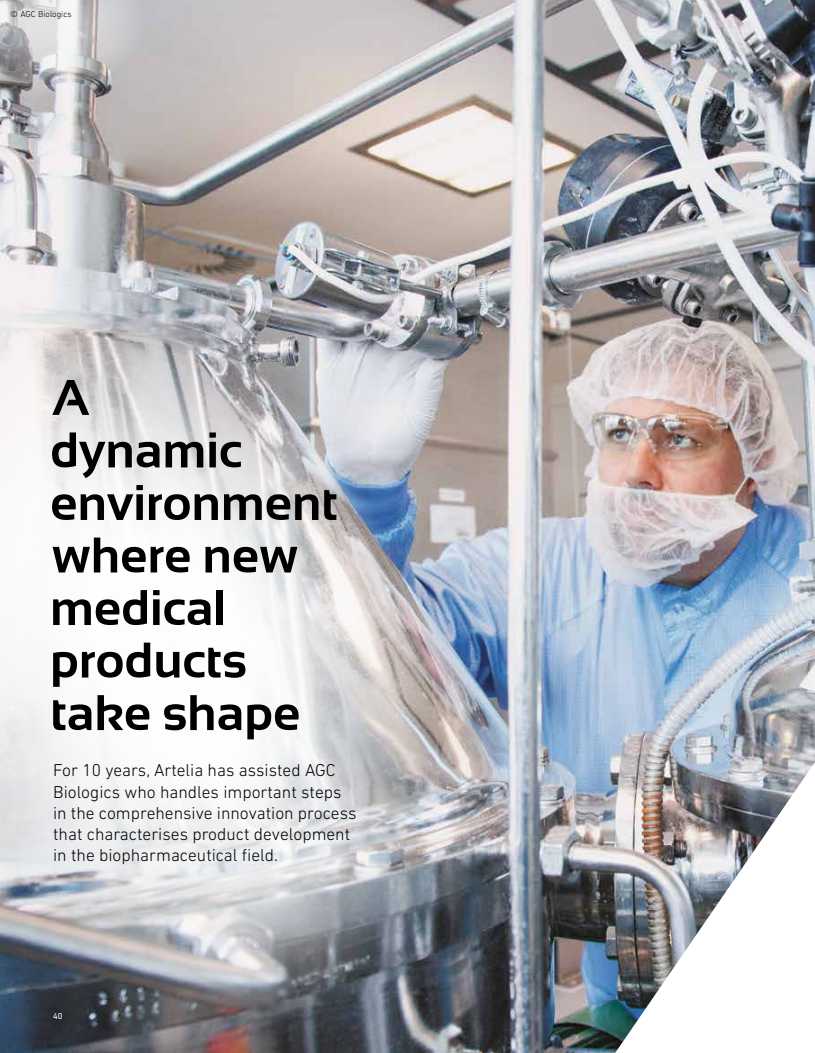
<style>
.page{position:relative;width:815px;height:1053px;background:#fff}
.page>*{position:absolute;margin:0;border:0;box-sizing:border-box;transform-origin:0 0}
.t1{font:700 50px/52.5px "Sansation";color:#000}
.t2{font:300 17.5px/21.2px "DIN Next LT Pro";color:#000}
.t3{font:300 8.75px "DIN Next LT Pro";color:#000}
.t4{font:8.75px "DIN Next LT Pro";color:#fff}
</style>
<div class="page">
<img style="left:0;top:0;width:815px;height:1052px">
<svg style="left:0;top:256px;width:480px;height:796px"></svg>
<svg style="left:0;top:0;width:147px;height:97px;background:#c2c1c3"></svg>
<div style="left:47px;top:1005px;width:23px;height:21px;background:#282a31"></div>
<p class="t3" style="left:11px;top:9px;width:63px">© AGC Biologics</p>
<h1 class="t1" style="left:50px;top:371px;width:289px">A<br>dynamic environment where new medical products take shape</h1>
<p class="t2" style="left:53px;top:759px;width:305px">For 10 years, Artelia has assisted AGC Biologics who handles important steps in the comprehensive innovation process that characterises product development in the biopharmaceutical field.</p>
<p class="t4" style="left:53px;top:1011px;width:11px">40</p>
</div>
